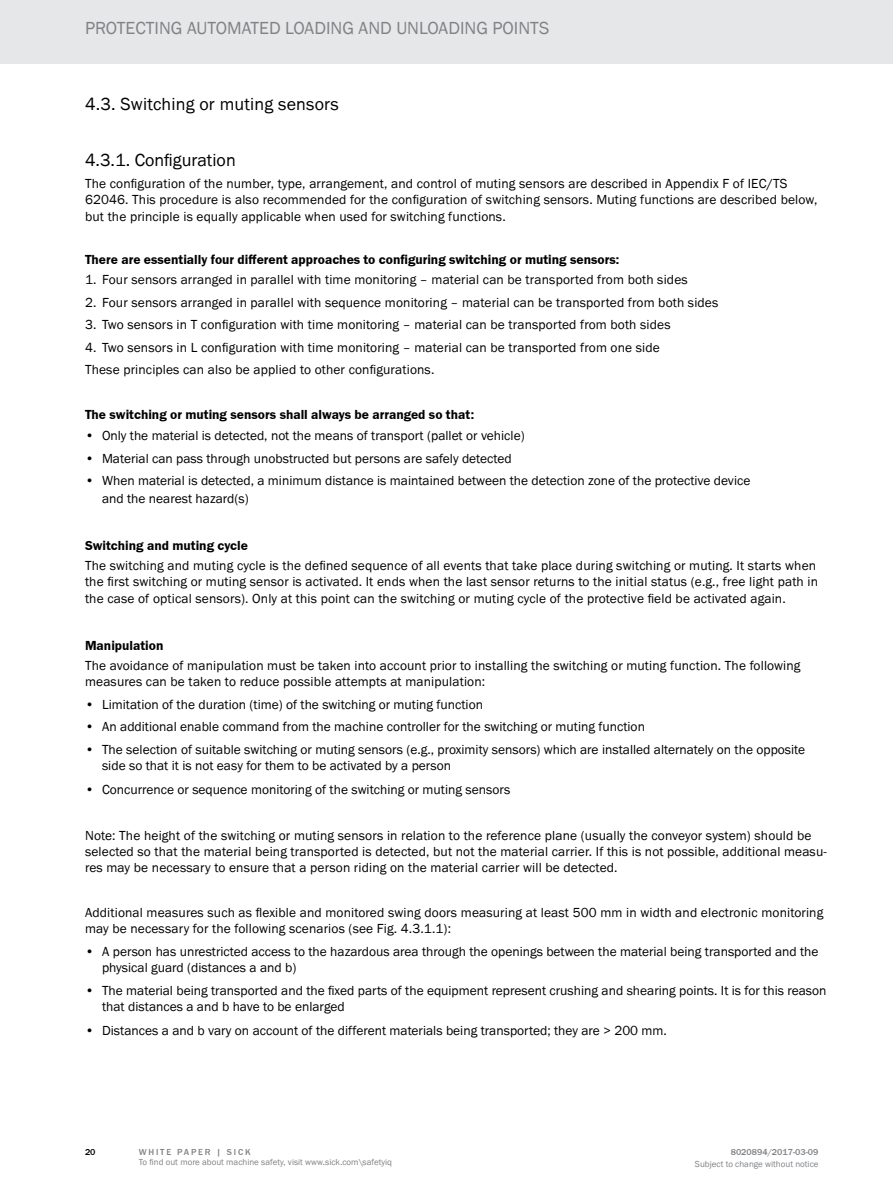
<style>
.page{position:relative;width:893px;height:1188px;background:#fff}
.page>*{position:absolute;margin:0;border:0;box-sizing:border-box;transform-origin:0 0}
.t1{font:18px "SICK Franklin";letter-spacing:.01em;color:#000}
.t2{font:18px "SICK Franklin";color:#808285}
.t3{font:13.5px/16.2px "SICK Franklin";letter-spacing:.01em;color:#000}
.t4{font:700 13.5px "SICK Franklin";color:#000}
.t5{font:9px "SICK Franklin";color:#808285}
.t6{font:500 9px "SICK Franklin";color:#808285}
.t7{font:500 9px "SICK Franklin";letter-spacing:.2em;color:#808285}
.t8{font:500 9px "SICK Franklin";color:#000}
</style>
<div class="page">
<div style="left:0;top:0;width:893px;height:64px;background:#e6e7e8"></div>
<h1 class="t2" style="left:85px;top:17px;width:466px">PROTECTING AUTOMATED LOADING AND UNLOADING POINTS</h1>
<h1 class="t1" style="left:85px;top:92px;width:255px">4.3. Switching or muting sensors</h1>
<h1 class="t1" style="left:85px;top:148px;width:152px">4.3.1. Configuration</h1>
<p class="t3" style="left:85px;top:176px;width:734px">The configuration of the number, type, arrangement, and control of muting sensors are described in Appendix F of IEC/TS<br>62046. This procedure is also recommended for the configuration of switching sensors. Muting functions are described below, but the principle is equally applicable when used for switching functions.</p>
<p class="t4" style="left:85px;top:251px;width:536px">There are essentially four different approaches to configuring switching or muting sensors:</p>
<p class="t3" style="left:85px;top:272px;width:604px">1. Four sensors arranged in parallel with time monitoring – material can be transported from both sides</p>
<p class="t3" style="left:85px;top:294px;width:635px">2. Four sensors arranged in parallel with sequence monitoring – material can be transported from both sides</p>
<p class="t3" style="left:85px;top:317px;width:587px">3. Two sensors in T configuration with time monitoring – material can be transported from both sides</p>
<p class="t3" style="left:85px;top:336px;width:576px;line-height:22.5px">4. Two sensors in L configuration with time monitoring – material can be transported from one side<br>These principles can also be applied to other configurations.</p>
<p class="t4" style="left:85px;top:407px;width:391px">The switching or muting sensors shall always be arranged so that:</p>
<p class="t3" style="left:85px;top:428px;width:441px">• Only the material is detected, not the means of transport (pallet or vehicle)</p>
<p class="t3" style="left:85px;top:450px;width:428px">• Material can pass through unobstructed but persons are safely detected</p>
<p class="t3" style="left:102px;top:472px;width:650px;line-height:17.9px;text-indent:-17px">• When material is detected, a minimum distance is maintained between the detection zone of the protective device and the nearest hazard(s)</p>
<p class="t4" style="left:85px;top:537px;width:164px">Switching and muting cycle</p>
<p class="t3" style="left:85px;top:558px;width:734px">The switching and muting cycle is the defined sequence of all events that take place during switching or muting. It starts when the first switching or muting sensor is activated. It ends when the last sensor returns to the initial status (e.g., free light path in the case of optical sensors). Only at this point can the switching or muting cycle of the protective field be activated again.</p>
<p class="t4" style="left:85px;top:637px;width:80px">Manipulation</p>
<p class="t3" style="left:85px;top:658px;width:717px">The avoidance of manipulation must be taken into account prior to installing the switching or muting function. The following measures can be taken to reduce possible attempts at manipulation:</p>
<p class="t3" style="left:85px;top:696px;width:399px">• Limitation of the duration (time) of the switching or muting function</p>
<p class="t3" style="left:85px;top:719px;width:561px">• An additional enable command from the machine controller for the switching or muting function</p>
<p class="t3" style="left:102px;top:742px;width:705px;text-indent:-17px">• The selection of suitable switching or muting sensors (e.g., proximity sensors) which are installed alternately on the opposite side so that it is not easy for them to be activated by a person</p>
<p class="t3" style="left:85px;top:782px;width:427px">• Concurrence or sequence monitoring of the switching or muting sensors</p>
<p class="t3" style="left:85px;top:827px;width:743px">Note: The height of the switching or muting sensors in relation to the reference plane (usually the conveyor system) should be selected so that the material being transported is detected, but not the material carrier. If this is not possible, additional measu&shy;res may be necessary to ensure that a person riding on the material carrier will be detected.</p>
<p class="t3" style="left:85px;top:905px;width:740px">Additional measures such as flexible and monitored swing doors measuring at least 500 mm in width and electronic monitoring may be necessary for the following scenarios (see Fig. 4.3.1.1):</p>
<p class="t3" style="left:102px;top:943px;width:718px;text-indent:-17px">• A person has unrestricted access to the hazardous area through the openings between the material being transported and the physical guard (distances a and b)</p>
<p class="t3" style="left:102px;top:982px;width:726px;text-indent:-17px">• The material being transported and the fixed parts of the equipment represent crushing and shearing points. It is for this reason that distances a and b have to be enlarged</p>
<p class="t3" style="left:85px;top:1023px;width:583px">• Distances a and b vary on account of the different materials being transported; they are &gt; 200 mm.</p>
<p class="t8" style="left:85px;top:1146px;width:12px">20</p>
<p class="t7" style="left:139px;top:1146px;width:113px">WHITE PAPER | SICK</p>
<p class="t5" style="left:139px;top:1157px;width:255px">To find out more about machine safety, visit www.sick.com\safetyiq</p>
<p class="t6" style="left:731px;top:1146px;width:89px">8020894/2017-03-09</p>
<p class="t5" style="left:695px;top:1159px;width:125px">Subject to change without notice</p>
</div>
